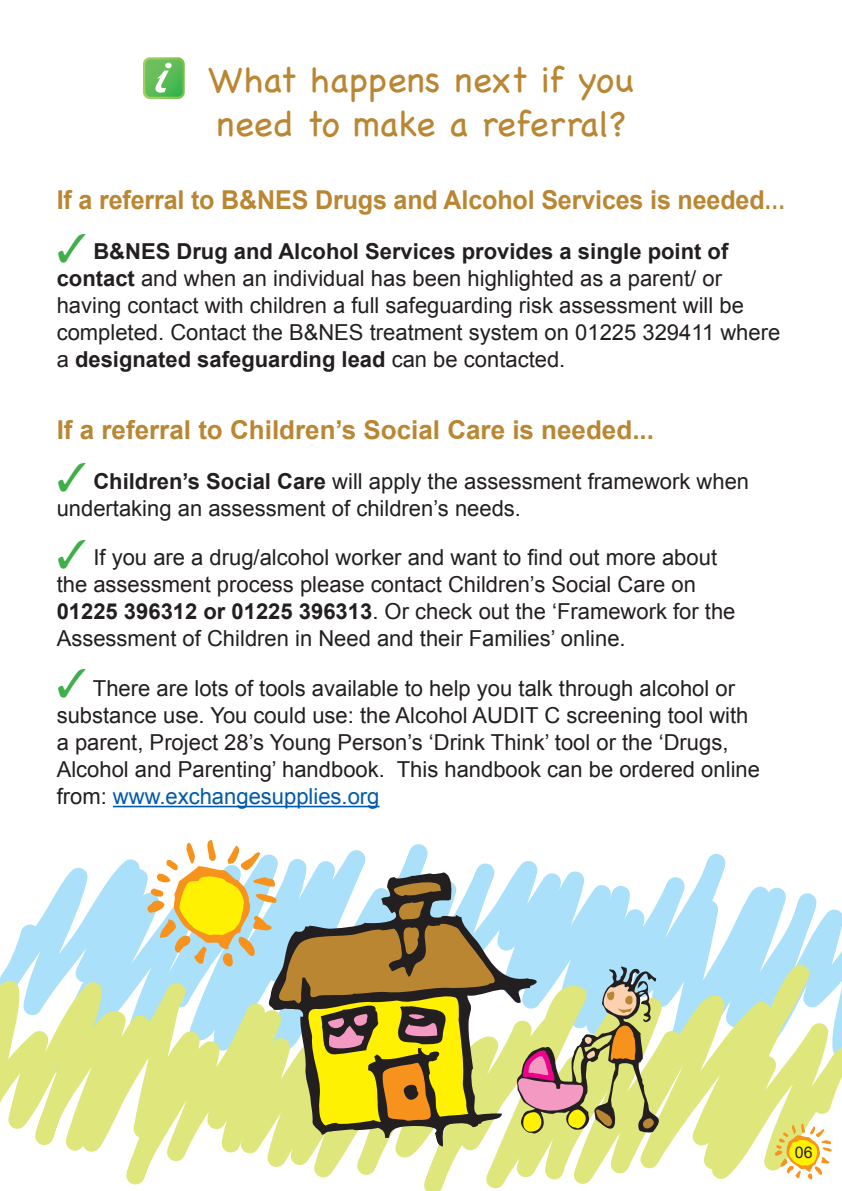
<style>
.page{position:relative;width:842px;height:1191px;background:#fff}
.page>*{position:absolute;margin:0;border:0;box-sizing:border-box;transform-origin:0 0}
.t1{font:36px/44px "Chalkboard";color:#ba8632}
.t2{font:700 26px "Arial";letter-spacing:-.005em;color:#ba8632}
.t3{font:22px/27px "Arial";color:#231f20}
.t4{font:16px "Arial";color:#231f20}
.s1{font-weight:700}
.s2{color:#015aaa}
</style>
<div class="page">
<svg style="left:0;top:854px;width:842px;height:337px"></svg>
<svg style="left:268px;top:872px;width:272px;height:274px"></svg>
<svg style="left:517px;top:966px;width:148px;height:177px;background:#c0bd8e"></svg>
<svg style="left:142px;top:840px;width:361px;height:285px"></svg>
<svg style="left:775px;top:1123px;width:57px;height:56px"></svg>
<hr style="left:113px;top:805px;width:267px;height:2px;background:#015aaa">
<svg style="left:143px;top:57px;width:42px;height:42px;background:#79c66c"></svg>
<p class="t1" style="left:208px;top:58px;width:427px">What happens next if you need to make a referral?</p>
<p class="t2" style="left:57px;top:183px;width:730px">If a referral to B&amp;NES Drugs and Alcohol Services is needed…</p>
<p class="t3" style="left:57px;top:238px;width:725px;text-indent:37px"><span class="s1">B&amp;NES Drug and Alcohol Services provides a single point of contact</span> and when an individual has been highlighted as a parent/ or having contact with children a full safeguarding risk assessment will be completed. Contact the B&amp;NES treatment system on 01225 329411 where a <span class="s1">designated safeguarding lead</span> can be contacted.</p>
<p class="t2" style="left:57px;top:413px;width:599px">If a referral to Children’s Social Care is needed...</p>
<p class="t3" style="left:57px;top:468px;width:694px;text-indent:37px"><span class="s1">Children’s Social Care</span> will apply the assessment framework when undertaking an assessment of children’s needs.</p>
<p class="t3" style="left:57px;top:544px;width:680px;text-indent:37px">If you are a drug/alcohol worker and want to find out more about the assessment process please contact Children’s Social Care on <span class="s1">01225 396312 or 01225 396313</span>. Or check out the ‘Framework for the Assessment of Children in Need and their Families’ online.</p>
<p class="t3" style="left:57px;top:675px;width:705px;text-indent:36px">There are lots of tools available to help you talk through alcohol or substance use. You could use: the Alcohol AUDIT C screening tool with a parent, Project 28’s Young Person’s ‘Drink Think’ tool or the ‘Drugs, Alcohol and Parenting’ handbook. This handbook can be ordered online from: <span class="s2">www.exchangesupplies.org</span></p>
<p class="t4" style="left:795px;top:1142px;width:19px">06</p>
</div>
